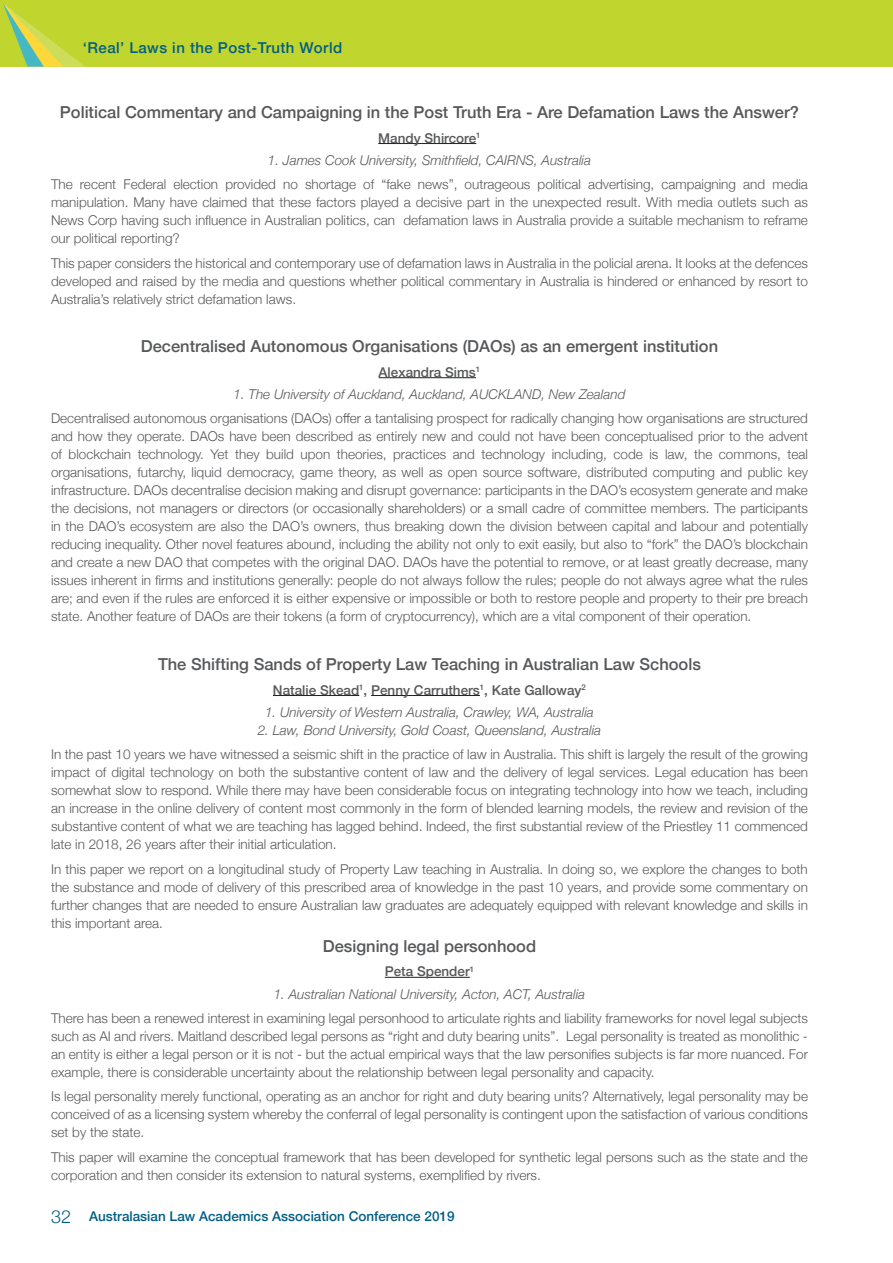
<style>
.page{position:relative;width:893px;height:1263px;background:#fff}
.page>*{position:absolute;margin:0;border:0;box-sizing:border-box;transform-origin:0 0}
.t1{font:500 16.5px "Helvetica Neue";color:#57585a}
.t2{font:500 15px "Helvetica Neue";letter-spacing:.03em;color:#015e84}
.t3{font:300 13.5px/18px "Helvetica Neue";color:#57585a;text-align:justify}
.t4{font:italic 300 13.5px "Helvetica Neue";color:#57585a}
.t5{font:500 13.5px "Helvetica Neue";color:#57585a}
.t6{font:500 13.5px "Helvetica Neue";color:#015e84}
.s1{font-weight:300;font-size:18px}
</style>
<div class="page">
<div style="left:0;top:0;width:893px;height:67px;background:#c1d52f"></div>
<svg style="left:3px;top:3px;width:82px;height:64px"></svg>
<hr style="left:378px;top:143px;width:98px;height:1px;background:#231f20">
<hr style="left:379px;top:377px;width:97px;height:1px;background:#231f20">
<hr style="left:273px;top:695px;width:86px;height:1px;background:#231f20">
<hr style="left:371px;top:695px;width:109px;height:1px;background:#231f20">
<hr style="left:385px;top:977px;width:85px;height:1px;background:#231f20">
<p class="t2" style="left:83px;top:35px;width:261px">‘Real’ Laws in the Post-Truth World</p>
<p class="t1" style="left:60px;top:99px;width:741px">Political Commentary and Campaigning in the Post Truth Era - Are Defamation Laws the Answer?</p>
<p class="t5" style="left:378px;top:127px;width:104px">Mandy Shircore<sup>1</sup></p>
<p class="t4" style="left:268px;top:149px;width:325px">1. James Cook University, Smithfield, CAIRNS, Australia</p>
<p class="t3" style="left:51px;top:174px;width:758px">The recent Federal election provided no shortage of “fake news”, outrageous political advertising, campaigning and media manipulation. Many have claimed that these factors played a decisive part in the unexpected result. With media outlets such as News Corp having such influence in Australian politics, can defamation laws in Australia provide a suitable mechanism to reframe our political reporting?</p>
<p class="t3" style="left:51px;top:253px;width:758px">This paper considers the historical and contemporary use of defamation laws in Australia in the policial arena. It looks at the defences developed and raised by the media and questions whether political commentary in Australia is hindered or enhanced by resort to Australia’s relatively strict defamation laws.</p>
<p class="t1" style="left:141px;top:333px;width:579px">Decentralised Autonomous Organisations (DAOs) as an emergent institution</p>
<p class="t5" style="left:379px;top:361px;width:103px">Alexandra Sims<sup>1</sup></p>
<p class="t4" style="left:234px;top:383px;width:393px">1. The University of Auckland, Auckland, AUCKLAND, New Zealand</p>
<p class="t3" style="left:51px;top:408px;width:758px">Decentralised autonomous organisations (DAOs) offer a tantalising prospect for radically changing how organisations are structured and how they operate. DAOs have been described as entirely new and could not have been conceptualised prior to the advent of blockchain technology. Yet they build upon theories, practices and technology including, code is law, the commons, teal organisations, futarchy, liquid democracy, game theory, as well as open source software, distributed computing and public key infrastructure. DAOs decentralise decision making and disrupt governance: participants in the DAO’s ecosystem generate and make the decisions, not managers or directors (or occasionally shareholders) or a small cadre of committee members. The participants in the DAO’s ecosystem are also the DAO’s owners, thus breaking down the division between capital and labour and potentially reducing inequality. Other novel features abound, including the ability not only to exit easily, but also to “fork” the DAO’s blockchain and create a new DAO that competes with the original DAO. DAOs have the potential to remove, or at least greatly decrease, many issues inherent in firms and institutions generally: people do not always follow the rules; people do not always agree what the rules are; and even if the rules are enforced it is either expensive or impossible or both to restore people and property to their pre breach state. Another feature of DAOs are their tokens (a form of cryptocurrency), which are a vital component of their operation.</p>
<p class="t1" style="left:158px;top:651px;width:544px">The Shifting Sands of Property Law Teaching in Australian Law Schools</p>
<p class="t5" style="left:273px;top:679px;width:314px">Natalie Skead<sup>1</sup>, Penny Carruthers<sup>1</sup>, Kate Galloway<sup>2</sup></p>
<p class="t4" style="left:265px;top:701px;width:330px">1. University of Western Australia, Crawley, WA, Australia</p>
<p class="t4" style="left:258px;top:719px;width:345px">2. Law, Bond University, Gold Coast, Queensland, Australia</p>
<p class="t3" style="left:51px;top:744px;width:758px">In the past 10 years we have witnessed a seismic shift in the practice of law in Australia. This shift is largely the result of the growing impact of digital technology on both the substantive content of law and the delivery of legal services. Legal education has been somewhat slow to respond. While there may have been considerable focus on integrating technology into how we teach, including an increase in the online delivery of content most commonly in the form of blended learning models, the review and revision of the substantive content of what we are teaching has lagged behind. Indeed, the first substantial review of the Priestley 11 commenced late in 2018, 26 years after their initial articulation.</p>
<p class="t3" style="left:51px;top:859px;width:758px">In this paper we report on a longitudinal study of Property Law teaching in Australia. In doing so, we explore the changes to both the substance and mode of delivery of this prescribed area of knowledge in the past 10 years, and provide some commentary on further changes that are needed to ensure Australian law graduates are adequately equipped with relevant knowledge and skills in this important area.</p>
<p class="t1" style="left:323px;top:933px;width:215px">Designing legal personhood</p>
<p class="t5" style="left:385px;top:961px;width:91px">Peta Spender<sup>1</sup></p>
<p class="t4" style="left:274px;top:983px;width:313px">1. Australian National University, Acton, ACT, Australia</p>
<p class="t3" style="left:51px;top:1008px;width:758px">There has been a renewed interest in examining legal personhood to articulate rights and liability frameworks for novel legal subjects such as AI and rivers. Maitland described legal persons as “right and duty bearing units”. Legal personality is treated as monolithic - an entity is either a legal person or it is not - but the actual empirical ways that the law personifies subjects is far more nuanced. For example, there is considerable uncertainty about the relationship between legal personality and capacity.</p>
<p class="t3" style="left:51px;top:1086px;width:758px">Is legal personality merely functional, operating as an anchor for right and duty bearing units? Alternatively, legal personality may be conceived of as a licensing system whereby the conferral of legal personality is contingent upon the satisfaction of various conditions set by the state.</p>
<p class="t3" style="left:51px;top:1147px;width:758px">This paper will examine the conceptual framework that has been developed for synthetic legal persons such as the state and the corporation and then consider its extension to natural systems, exemplified by rivers.</p>
<p class="t6" style="left:51px;top:1206px;width:405px"><span class="s1">32</span> Australasian Law Academics Association Conference 2019</p>
</div>
